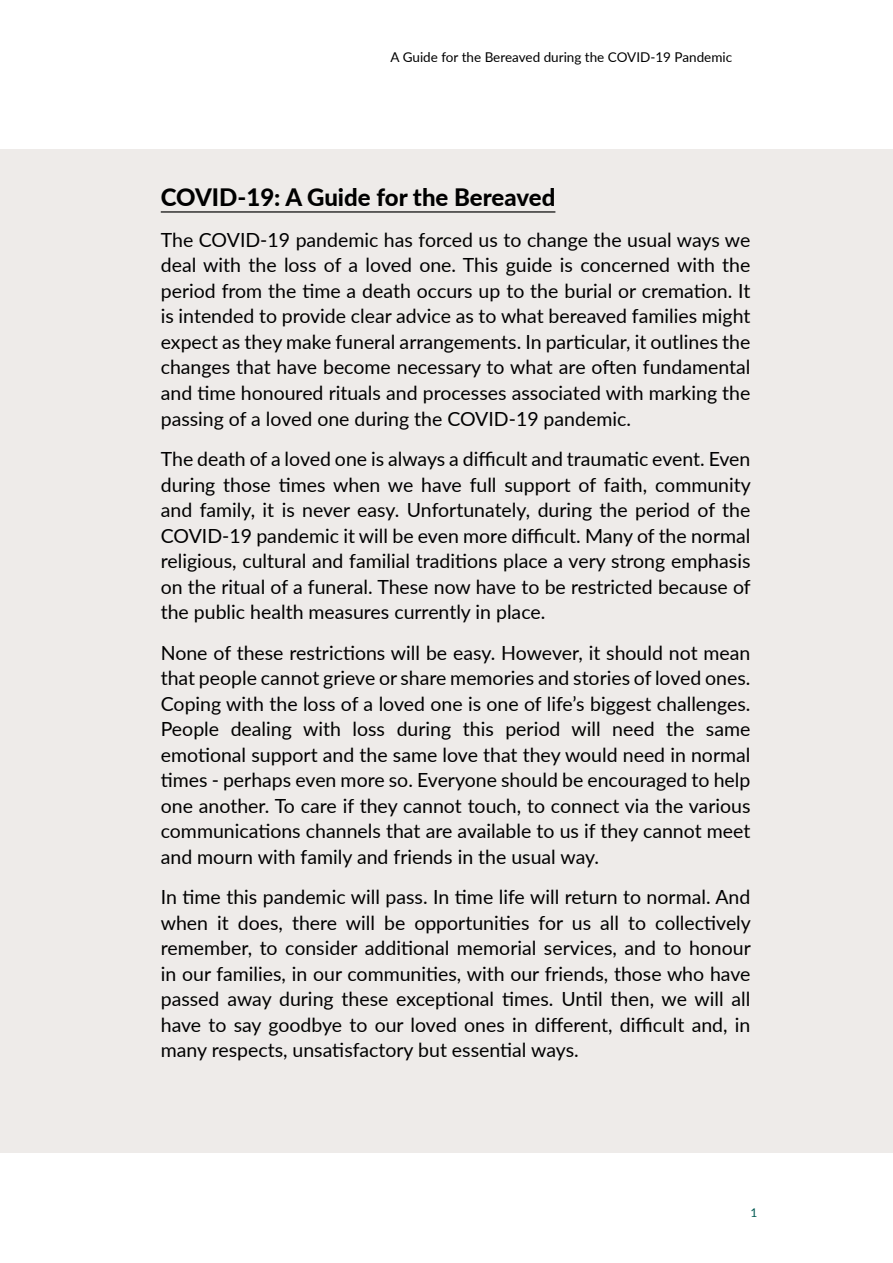
<style>
.page{position:relative;width:893px;height:1263px;background:#fff}
.page>*{position:absolute;margin:0;border:0;box-sizing:border-box;transform-origin:0 0}
.t1{font:800 24px "Lato";color:#000}
.t2{font:19.5px/25.5px "Lato";color:#000;text-align:justify}
.t3{font:13.5px "Lato";color:#000}
.t4{font:12px "Lato";color:#005952}
</style>
<div class="page">
<div style="left:0;top:149px;width:893px;height:1003px;background:#eeebe9"></div>
<hr style="left:161px;top:211px;width:394px;height:2px;background:#000">
<p class="t3" style="left:391px;top:47px;width:343px">A Guide for the Bereaved during the COVID-19 Pandemic</p>
<p class="t1" style="left:161px;top:180px;width:396px">COVID-19: A Guide for the Bereaved</p>
<p class="t2" style="left:161px;top:226px;width:591px">The COVID-19 pandemic has forced us to change the usual ways we deal with the loss of a loved one. This guide is concerned with the period from the time a death occurs up to the burial or cremation. It is intended to provide clear advice as to what bereaved families might expect as they make funeral arrangements. In particular, it outlines the changes that have become necessary to what are often fundamental and time honoured rituals and processes associated with marking the passing of a loved one during the COVID-19 pandemic.</p>
<p class="t2" style="left:161px;top:445px;width:592px">The death of a loved one is always a difficult and traumatic event. Even during those times when we have full support of faith, community and family, it is never easy. Unfortunately, during the period of the COVID-19 pandemic it will be even more difficult. Many of the normal religious, cultural and familial traditions place a very strong emphasis on the ritual of a funeral. These now have to be restricted because of the public health measures currently in place.</p>
<p class="t2" style="left:161px;top:639px;width:591px">None of these restrictions will be easy. However, it should not mean that people cannot grieve or share memories and stories of loved ones.<br>Coping with the loss of a loved one is one of life’s biggest challenges.<br>People dealing with loss during this period will need the same emotional support and the same love that they would need in normal times - perhaps even more so. Everyone should be encouraged to help one another. To care if they cannot touch, to connect via the various communications channels that are available to us if they cannot meet and mourn with family and friends in the usual way.</p>
<p class="t2" style="left:161px;top:883px;width:592px">In time this pandemic will pass. In time life will return to normal. And when it does, there will be opportunities for us all to collectively remember, to consider additional memorial services, and to honour in our families, in our communities, with our friends, those who have passed away during these exceptional times. Until then, we will all have to say goodbye to our loved ones in different, difficult and, in many respects, unsatisfactory but essential ways.</p>
<p class="t4" style="left:750px;top:1204px;width:8px">1</p>
</div>
